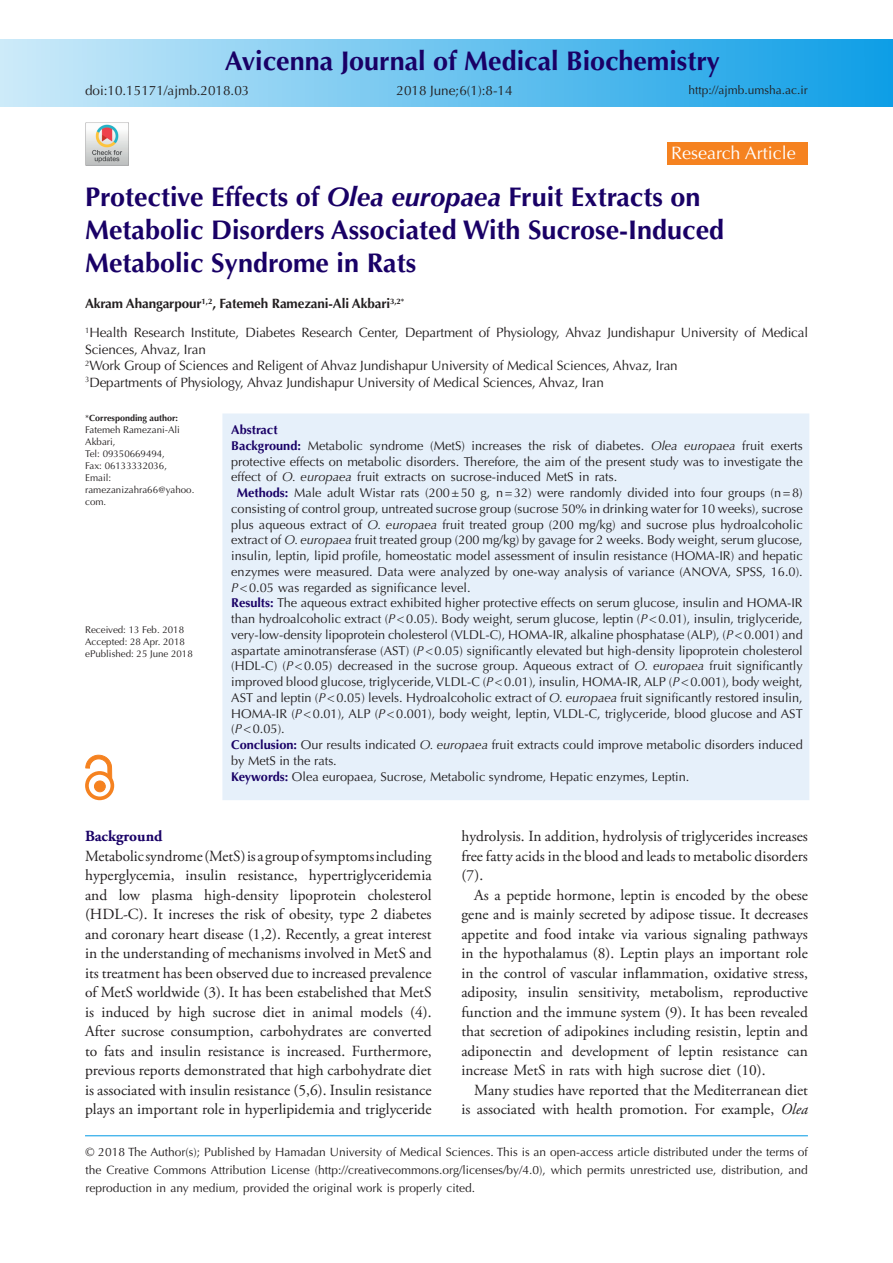
<style>
.page{position:relative;width:893px;height:1263px;background:#fff}
.page>*{position:absolute;margin:0;border:0;box-sizing:border-box;transform-origin:0 0}
.t1{font:700 27px/33px "Optima LT Std";color:#190066}
.t2{font:18px "Optima LT Std";color:#fff}
.t3{font:15.45px/19.5px "Adobe Garamond Pro";color:#231f20;text-align:justify}
.t4{font:700 15.45px "Adobe Garamond Pro";color:#190066}
.t5{font:13.5px/16.5px "Optima LT Std";letter-spacing:-.01em;color:#231f20}
.t6{font:12.75px "Optima LT Std";color:#231f20}
.t7{font:700 12.75px "Optima LT Std";color:#190066}
.t8{font:12px/18px "Optima LT Std";color:#221e1f;text-align:justify}
.t9{font:12px "Optima LT Std";color:#231f20}
.t10{font:9.75px/12px "Optima LT Std";color:#231f20}
.t11{font:700 9px "Optima LT Std";color:#231f20}
.s1{font-style:italic}
.s2{font-weight:700}
.s3{font-weight:400}
.s4{font-weight:700;color:#190166}
.s5{color:#231f20}
</style>
<div class="page">
<div style="left:0;top:39px;width:893px;height:68px;background:linear-gradient(to right,#cdebf9,#0e9ee6)"></div>
<hr style="left:85px;top:1135px;width:723px;height:1px;background:#0099e5">
<div style="left:668px;top:143px;width:140px;height:22px;background:#f58220"></div>
<div style="left:222px;top:413px;width:587px;height:387px;background:#e6f0fa;border:2px solid #e6f0fa"></div>
<div style="left:94px;top:781px;width:11px;height:11px;background:#f58220;border-radius:50%"></div>
<div style="left:94px;top:781px;width:11px;height:11px;border:1px solid #f58220;border-radius:50%"></div>
<div style="left:85px;top:771px;width:29px;height:29px;border:4px solid #f58220;border-radius:50%"></div>
<svg style="left:86px;top:755px;width:26px;height:24px"></svg>
<img style="left:85px;top:122px;width:43px;height:43px">
<h1 class="t1" style="left:225px;top:45px;width:497px">Avicenna Journal of Medical Biochemistry</h1>
<p class="t5" style="left:85px;top:82px;width:166px">doi:10.15171/ajmb.2018.03</p>
<p class="t5" style="left:396px;top:82px;width:118px">2018 June;6(1):8-14</p>
<p class="t9" style="left:688px;top:83px;width:121px">http://ajmb.umsha.ac.ir</p>
<h2 class="t2" style="left:671px;top:143px;width:126px">Research Article</h2>
<h1 class="t1" style="left:85px;top:181px;width:641px">Protective Effects of <span class="s1">Olea europaea</span> Fruit Extracts on<br>Metabolic Disorders Associated With Sucrose-Induced<br>Metabolic Syndrome in Rats</h1>
<p class="t5" style="left:85px;top:289px;width:725px;line-height:29.2px"><span class="s2">Akram Ahangarpour</span><sup>1,2</sup><span class="s2">, Fatemeh Ramezani-Ali Akbari</span><sup>3,2*<br></sup><sup>1</sup>Health Research Institute, Diabetes Research Center, Department of Physiology, Ahvaz Jundishapur University of Medical</p>
<p class="t5" style="left:85px;top:341px;width:594px">Sciences, Ahvaz, Iran<br><sup>2</sup>Work Group of Sciences and Religent of Ahvaz Jundishapur University of Medical Sciences, Ahvaz, Iran<br><sup>3</sup>Departments of Physiology, Ahvaz Jundishapur University of Medical Sciences, Ahvaz, Iran</p>
<p class="t11" style="left:85px;top:413px;width:94px"><span class="s3">*</span>Corresponding author:</p>
<p class="t10" style="left:85px;top:424px;width:111px">Fatemeh Ramezani-Ali<br>Akbari,<br>Tel: 09350669494,<br>Fax: 06133332036,<br>Email: ramezanizahra66@yahoo. com.</p>
<p class="t10" style="left:85px;top:624px;width:109px">Received: 13 Feb. 2018<br>Accepted: 28 Apr. 2018 ePublished: 25 June 2018</p>
<p class="t7" style="left:231px;top:422px;width:48px">Abstract</p>
<p class="t6" style="left:231px;top:438px;width:573px"><span class="s4">Background:</span> Metabolic syndrome (MetS) increases the risk of diabetes. <span class="s1">Olea europaea</span> fruit exerts</p>
<p class="t6" style="left:231px;top:454px;width:573px">protective effects on metabolic disorders. Therefore, the aim of the present study was to investigate the</p>
<p class="t6" style="left:231px;top:470px;width:388px">effect of <span class="s1">O. europaea</span> fruit extracts on sucrose-induced MetS in rats.</p>
<p class="t6" style="left:237px;top:485px;width:567px"><span class="s4">Methods:</span> Male adult Wistar rats (200±50 g, n=32) were randomly divided into four groups (n=8)</p>
<p class="t6" style="left:231px;top:501px;width:573px">consisting of control group, untreated sucrose group (sucrose 50% in drinking water for 10 weeks), sucrose</p>
<p class="t6" style="left:231px;top:517px;width:573px">plus aqueous extract of <span class="s1">O. europaea</span> fruit treated group (200 mg/kg) and sucrose plus hydroalcoholic</p>
<p class="t6" style="left:231px;top:533px;width:573px">extract of <span class="s1">O. europaea</span> fruit treated group (200 mg/kg) by gavage for 2 weeks. Body weight, serum glucose,</p>
<p class="t6" style="left:231px;top:548px;width:573px">insulin, leptin, lipid profile, homeostatic model assessment of insulin resistance (HOMA-IR) and hepatic</p>
<p class="t6" style="left:231px;top:564px;width:573px">enzymes were measured. Data were analyzed by one-way analysis of variance (ANOVA, SPSS, 16.0).</p>
<p class="t6" style="left:231px;top:580px;width:241px"><span class="s1">P</span>&lt;0.05 was regarded as significance level.</p>
<p class="t6" style="left:231px;top:596px;width:573px"><span class="s4">Results:</span> The aqueous extract exhibited higher protective effects on serum glucose, insulin and HOMA-IR</p>
<p class="t6" style="left:231px;top:611px;width:573px">than hydroalcoholic extract (<span class="s1">P</span>&lt;0.05). Body weight, serum glucose, leptin (<span class="s1">P</span>&lt;0.01), insulin, triglyceride,</p>
<p class="t6" style="left:231px;top:627px;width:573px">very-low-density lipoprotein cholesterol (VLDL-C), HOMA-IR, alkaline phosphatase (ALP), (<span class="s1">P</span>&lt;0.001) and</p>
<p class="t6" style="left:231px;top:643px;width:573px">aspartate aminotransferase (AST) (<span class="s1">P</span>&lt;0.05) significantly elevated but high-density lipoprotein cholesterol</p>
<p class="t6" style="left:231px;top:659px;width:573px">(HDL-C) (<span class="s1">P</span>&lt;0.05) decreased in the sucrose group. Aqueous extract of <span class="s1">O. europaea</span> fruit significantly</p>
<p class="t6" style="left:231px;top:674px;width:573px">improved blood glucose, triglyceride, VLDL-C (<span class="s1">P</span>&lt;0.01), insulin, HOMA-IR, ALP (<span class="s1">P</span>&lt;0.001), body weight,</p>
<p class="t6" style="left:231px;top:690px;width:573px">AST and leptin (<span class="s1">P</span>&lt;0.05) levels. Hydroalcoholic extract of <span class="s1">O. europaea</span> fruit significantly restored insulin,</p>
<p class="t6" style="left:231px;top:706px;width:573px">HOMA-IR (<span class="s1">P</span>&lt;0.01), ALP (<span class="s1">P</span>&lt;0.001), body weight, leptin, VLDL-C, triglyceride, blood glucose and AST</p>
<p class="t6" style="left:231px;top:722px;width:55px">(<span class="s1">P</span>&lt;0.05).</p>
<p class="t6" style="left:231px;top:737px;width:573px"><span class="s4">Conclusion:</span> Our results indicated <span class="s1">O. europaea</span> fruit extracts could improve metabolic disorders induced</p>
<p class="t6" style="left:231px;top:753px;width:107px">by MetS in the rats.</p>
<p class="t6" style="left:231px;top:769px;width:460px"><span class="s4">Keywords:</span> Olea europaea, Sucrose, Metabolic syndrome, Hepatic enzymes, Leptin.</p>
<p class="t4" style="left:85px;top:827px;width:79px">Background</p>
<p class="t3" style="left:85px;top:846px;width:348px">Metabolic syndrome(MetS) is a group of symptoms including hyperglycemia, insulin resistance, hypertriglyceridemia and low plasma high-density lipoprotein cholesterol (HDL-C). It increses the risk of obesity, type 2 diabetes and coronary heart disease (1,2). Recently, a great interest in the understanding of mechanisms involved in MetS and its treatment has been observed due to increased prevalence of MetS worldwide (3). It has been estabelished that MetS is induced by high sucrose diet in animal models (4).<br>After sucrose consumption, carbohydrates are converted to fats and insulin resistance is increased. Furthermore, previous reports demonstrated that high carbohydrate diet is associated with insulin resistance (5,6). Insulin resistance plays an important role in hyperlipidemia and triglyceride</p>
<p class="t3" style="left:461px;top:827px;width:348px">hydrolysis. In addition, hydrolysis of triglycerides increases free fatty acids in the blood and leads to metabolic disorders (7).</p>
<p class="t3" style="left:461px;top:885px;width:348px;text-indent:13px">As a peptide hormone, leptin is encoded by the obese gene and is mainly secreted by adipose tissue. It decreases appetite and food intake via various signaling pathways in the hypothalamus (8). Leptin plays an important role in the control of vascular inflammation, oxidative stress, adiposity, insulin sensitivity, metabolism, reproductive function and the immune system (9). It has been revealed that secretion of adipokines including resistin, leptin and adiponectin and development of leptin resistance can increase MetS in rats with high sucrose diet (10).</p>
<p class="t3" style="left:461px;top:1080px;width:348px;text-align:right">Many studies have reported that the Mediterranean diet is associated with health promotion. For example, <span class="s1">Olea</span></p>
<p class="t8" style="left:85px;top:1143px;width:724px"><span class="s5">© 2018 The Author(s); Published by Hamadan University of Medical Sciences.</span> This is an open-access article distributed under the terms of the Creative Commons Attribution License (http://creativecommons.org/licenses/by/4.0), which permits unrestricted use, distribution, and reproduction in any medium, provided the original work is properly cited.</p>
</div>
